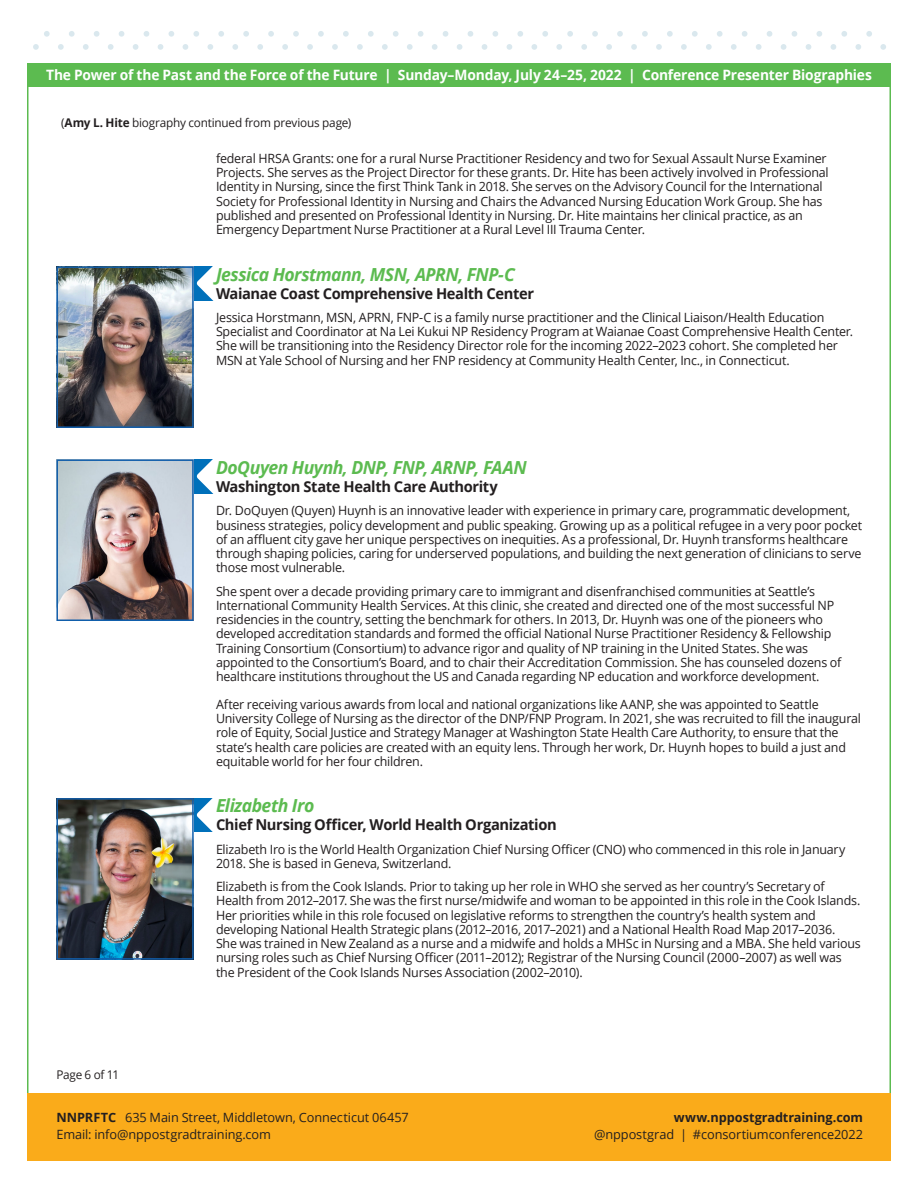
<style>
.page{position:relative;width:918px;height:1188px;background:#fff}
.page>*{position:absolute;margin:0;border:0;box-sizing:border-box;transform-origin:0 0}
.t1{font:italic 700 18px "Open Sans";letter-spacing:-.03em;color:#5cbb50}
.t2{font:700 15px "Open Sans";letter-spacing:-.025em;color:#231f20}
.t3{font:700 14.25px "Open Sans";letter-spacing:-.01em;color:#fff}
.t4{font:12.75px/14.2px "Open Sans";letter-spacing:-.015em;color:#231f20}
.t5{font:12px "Open Sans";letter-spacing:-.015em;color:#231f20}
.s1{font-weight:700}
</style>
<div class="page">
<svg style="left:44px;top:31px;width:6px;height:6px"></svg>
<svg style="left:69px;top:31px;width:6px;height:6px"></svg>
<svg style="left:94px;top:31px;width:5px;height:6px"></svg>
<svg style="left:119px;top:31px;width:5px;height:6px"></svg>
<svg style="left:144px;top:31px;width:5px;height:6px"></svg>
<svg style="left:169px;top:31px;width:5px;height:6px"></svg>
<svg style="left:193px;top:31px;width:6px;height:6px"></svg>
<svg style="left:218px;top:31px;width:6px;height:6px"></svg>
<svg style="left:243px;top:31px;width:6px;height:6px"></svg>
<svg style="left:268px;top:31px;width:6px;height:6px"></svg>
<svg style="left:293px;top:31px;width:6px;height:6px"></svg>
<svg style="left:318px;top:31px;width:6px;height:6px"></svg>
<svg style="left:343px;top:31px;width:6px;height:6px"></svg>
<svg style="left:368px;top:31px;width:6px;height:6px"></svg>
<svg style="left:393px;top:31px;width:6px;height:6px"></svg>
<svg style="left:418px;top:31px;width:5px;height:6px"></svg>
<svg style="left:443px;top:31px;width:5px;height:6px"></svg>
<svg style="left:468px;top:31px;width:5px;height:6px"></svg>
<svg style="left:493px;top:31px;width:5px;height:6px"></svg>
<svg style="left:517px;top:31px;width:6px;height:6px"></svg>
<svg style="left:542px;top:31px;width:6px;height:6px"></svg>
<svg style="left:567px;top:31px;width:6px;height:6px"></svg>
<svg style="left:592px;top:31px;width:6px;height:6px"></svg>
<svg style="left:617px;top:31px;width:6px;height:6px"></svg>
<svg style="left:642px;top:31px;width:6px;height:6px"></svg>
<svg style="left:667px;top:31px;width:6px;height:6px"></svg>
<svg style="left:692px;top:31px;width:6px;height:6px"></svg>
<svg style="left:717px;top:31px;width:6px;height:6px"></svg>
<svg style="left:742px;top:31px;width:5px;height:6px"></svg>
<svg style="left:767px;top:31px;width:5px;height:6px"></svg>
<svg style="left:792px;top:31px;width:5px;height:6px"></svg>
<svg style="left:817px;top:31px;width:5px;height:6px"></svg>
<svg style="left:841px;top:31px;width:6px;height:6px"></svg>
<svg style="left:866px;top:31px;width:6px;height:6px"></svg>
<svg style="left:33px;top:44px;width:6px;height:6px"></svg>
<svg style="left:58px;top:44px;width:6px;height:6px"></svg>
<svg style="left:83px;top:44px;width:6px;height:6px"></svg>
<svg style="left:108px;top:44px;width:6px;height:6px"></svg>
<svg style="left:133px;top:44px;width:5px;height:6px"></svg>
<svg style="left:158px;top:44px;width:5px;height:6px"></svg>
<svg style="left:183px;top:44px;width:5px;height:6px"></svg>
<svg style="left:207px;top:44px;width:6px;height:6px"></svg>
<svg style="left:232px;top:44px;width:6px;height:6px"></svg>
<svg style="left:257px;top:44px;width:6px;height:6px"></svg>
<svg style="left:282px;top:44px;width:6px;height:6px"></svg>
<svg style="left:307px;top:44px;width:6px;height:6px"></svg>
<svg style="left:332px;top:44px;width:6px;height:6px"></svg>
<svg style="left:357px;top:44px;width:6px;height:6px"></svg>
<svg style="left:382px;top:44px;width:6px;height:6px"></svg>
<svg style="left:407px;top:44px;width:6px;height:6px"></svg>
<svg style="left:432px;top:44px;width:6px;height:6px"></svg>
<svg style="left:457px;top:44px;width:5px;height:6px"></svg>
<svg style="left:482px;top:44px;width:5px;height:6px"></svg>
<svg style="left:507px;top:44px;width:5px;height:6px"></svg>
<svg style="left:531px;top:44px;width:6px;height:6px"></svg>
<svg style="left:556px;top:44px;width:6px;height:6px"></svg>
<svg style="left:581px;top:44px;width:6px;height:6px"></svg>
<svg style="left:606px;top:44px;width:6px;height:6px"></svg>
<svg style="left:631px;top:44px;width:6px;height:6px"></svg>
<svg style="left:656px;top:44px;width:6px;height:6px"></svg>
<svg style="left:681px;top:44px;width:6px;height:6px"></svg>
<svg style="left:706px;top:44px;width:6px;height:6px"></svg>
<svg style="left:731px;top:44px;width:6px;height:6px"></svg>
<svg style="left:756px;top:44px;width:6px;height:6px"></svg>
<svg style="left:781px;top:44px;width:5px;height:6px"></svg>
<svg style="left:806px;top:44px;width:5px;height:6px"></svg>
<svg style="left:831px;top:44px;width:5px;height:6px"></svg>
<svg style="left:855px;top:44px;width:6px;height:6px"></svg>
<svg style="left:880px;top:44px;width:6px;height:6px"></svg>
<div style="left:27px;top:63px;width:864px;height:24px;background:#5cbb50"></div>
<div style="left:27px;top:1094px;width:864px;height:67px;background:#faab1a"></div>
<svg style="left:194px;top:798px;width:19px;height:34px"></svg>
<img style="left:59px;top:801px;width:132px;height:156px">
<div style="left:56px;top:798px;width:138px;height:162px;border:2px solid #115eab"></div>
<svg style="left:194px;top:266px;width:19px;height:34px"></svg>
<img style="left:59px;top:269px;width:132px;height:156px">
<div style="left:56px;top:266px;width:138px;height:162px;border:2px solid #115eab"></div>
<svg style="left:194px;top:459px;width:19px;height:34px"></svg>
<img style="left:59px;top:462px;width:132px;height:156px">
<div style="left:56px;top:459px;width:138px;height:162px;border:2px solid #115eab"></div>
<p class="t3" style="left:46px;top:65px;width:827px">The Power of the Past and the Force of the Future | Sunday–Monday, July 24–25, 2022 | Conference Presenter Biographies</p>
<p class="t5" style="left:61px;top:115px;width:292px">(<span class="s1">Amy L. Hite</span> biography continued from previous page)</p>
<p class="t4" style="left:216px;top:151px;width:614px">federal HRSA Grants: one for a rural Nurse Practitioner Residency and two for Sexual Assault Nurse Examiner Projects. She serves as the Project Director for these grants. Dr. Hite has been actively involved in Professional Identity in Nursing, since the first Think Tank in 2018. She serves on the Advisory Council for the International Society for Professional Identity in Nursing and Chairs the Advanced Nursing Education Work Group. She has published and presented on Professional Identity in Nursing. Dr. Hite maintains her clinical practice, as an Emergency Department Nurse Practitioner at a Rural Level III Trauma Center.</p>
<p class="t1" style="left:216px;top:261px;width:300px">Jessica Horstmann, MSN, APRN, FNP-C</p>
<p class="t2" style="left:216px;top:282px;width:320px">Waianae Coast Comprehensive Health Center</p>
<p class="t4" style="left:216px;top:310px;width:639px">Jessica Horstmann, MSN, APRN, FNP-C is a family nurse practitioner and the Clinical Liaison/Health Education Specialist and Coordinator at Na Lei Kukui NP Residency Program at Waianae Coast Comprehensive Health Center.<br>She will be transitioning into the Residency Director role for the incoming 2022–2023 cohort. She completed her MSN at Yale School of Nursing and her FNP residency at Community Health Center, Inc., in Connecticut.</p>
<p class="t1" style="left:216px;top:455px;width:312px">DoQuyen Huynh, DNP, FNP, ARNP, FAAN</p>
<p class="t2" style="left:216px;top:476px;width:283px">Washington State Health Care Authority</p>
<p class="t4" style="left:216px;top:503px;width:648px">Dr. DoQuyen (Quyen) Huynh is an innovative leader with experience in primary care, programmatic development, business strategies, policy development and public speaking. Growing up as a political refugee in a very poor pocket of an affluent city gave her unique perspectives on inequities. As a professional, Dr. Huynh transforms healthcare through shaping policies, caring for underserved populations, and building the next generation of clinicians to serve those most vulnerable.</p>
<p class="t4" style="left:216px;top:583px;width:627px">She spent over a decade providing primary care to immigrant and disenfranchised communities at Seattle’s International Community Health Services. At this clinic, she created and directed one of the most successful NP residencies in the country, setting the benchmark for others. In 2013, Dr. Huynh was one of the pioneers who developed accreditation standards and formed the official National Nurse Practitioner Residency &amp; Fellowship Training Consortium (Consortium) to advance rigor and quality of NP training in the United States. She was appointed to the Consortium’s Board, and to chair their Accreditation Commission. She has counseled dozens of healthcare institutions throughout the US and Canada regarding NP education and workforce development.</p>
<p class="t4" style="left:216px;top:697px;width:647px">After receiving various awards from local and national organizations like AANP, she was appointed to Seattle University College of Nursing as the director of the DNP/FNP Program. In 2021, she was recruited to fill the inaugural role of Equity, Social Justice and Strategy Manager at Washington State Health Care Authority, to ensure that the state’s health care policies are created with an equity lens. Through her work, Dr. Huynh hopes to build a just and equitable world for her four children.</p>
<p class="t1" style="left:216px;top:793px;width:100px">Elizabeth Iro</p>
<p class="t2" style="left:216px;top:814px;width:342px">Chief Nursing Officer, World Health Organization</p>
<p class="t4" style="left:216px;top:841px;width:631px">Elizabeth Iro is the World Health Organization Chief Nursing Officer (CNO) who commenced in this role in January<br>2018. She is based in Geneva, Switzerland.</p>
<p class="t4" style="left:216px;top:879px;width:646px">Elizabeth is from the Cook Islands. Prior to taking up her role in WHO she served as her country’s Secretary of Health from 2012–2017. She was the first nurse/midwife and woman to be appointed in this role in the Cook Islands.<br>Her priorities while in this role focused on legislative reforms to strengthen the country’s health system and developing National Health Strategic plans (2012–2016, 2017–2021) and a National Health Road Map 2017–2036.<br>She was trained in New Zealand as a nurse and a midwife and holds a MHSc in Nursing and a MBA. She held various nursing roles such as Chief Nursing Officer (2011–2012); Registrar of the Nursing Council (2000–2007) as well was the President of the Cook Islands Nurses Association (2002–2010).</p>
<p class="t5" style="left:56px;top:1066px;width:64px">Page 6 of 11</p>
<p class="t4" style="left:56px;top:1109px;width:354px;line-height:16.5px"><span class="s1">NNPRFTC</span> 635 Main Street, Middletown, Connecticut 06457<br>Email: info@nppostgradtraining.com</p>
<p class="t4" style="left:594px;top:1109px;width:270px;line-height:16.5px;text-align:right"><span class="s1">www.nppostgradtraining.com </span>@nppostgrad | #consortiumconference2022</p>
</div>
